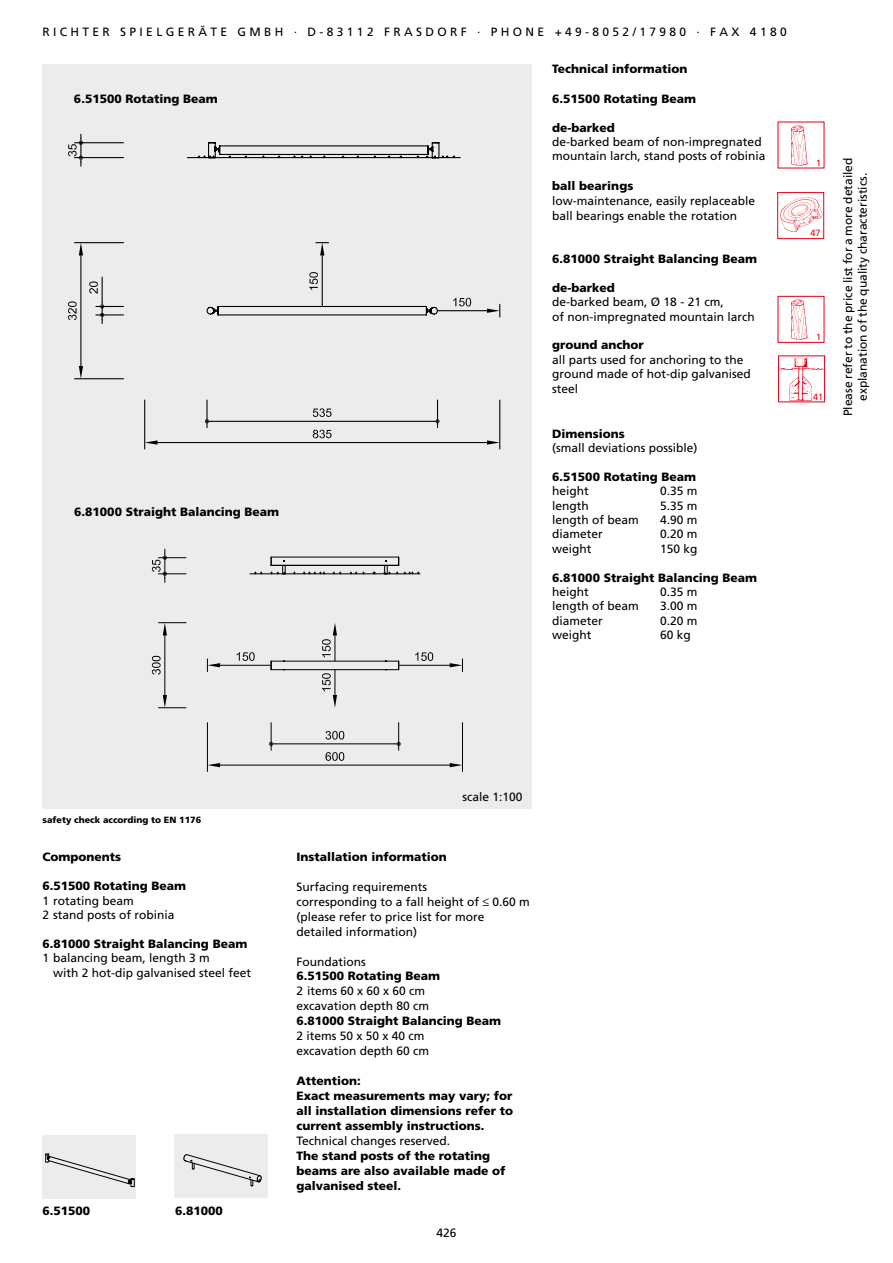
<style>
.page{position:relative;width:893px;height:1263px;background:#fff}
.page>*{position:absolute;margin:0;border:0;box-sizing:border-box;transform-origin:0 0}
.t1{font:12px/14.4px "Frutiger LT";color:#000}
.t2{font:900 12px/15px "Frutiger LT";color:#000}
.t3{font:12px "Frutiger LT";letter-spacing:.28em;color:#000}
.t4{font:900 9px "Frutiger LT";color:#000}
.t5{font:9px "Frutiger LT";color:#e30018}
.s1{font-family:"Script MT Bold"}
</style>
<div class="page">
<img style="left:791px;top:125px;width:17px;height:41px">
<div style="left:778px;top:296px;width:46px;height:47px;border:1px solid #e30018"></div>
<img style="left:791px;top:299px;width:17px;height:41px">
<div style="left:778px;top:355px;width:47px;height:47px;border:1px solid #e30018"></div>
<img style="left:780px;top:356px;width:44px;height:47px">
<div style="left:777px;top:192px;width:47px;height:47px;border:1px solid #e30018"></div>
<img style="left:780px;top:196px;width:45px;height:37px">
<div style="left:43px;top:64px;width:489px;height:744px;background:#ececed"></div>
<div style="left:43px;top:1135px;width:93px;height:64px;background:#ececed"></div>
<svg style="left:45px;top:1153px;width:90px;height:35px"></svg>
<svg style="left:74px;top:133px;width:50px;height:183px"></svg>
<svg style="left:68px;top:139px;width:15px;height:23px"></svg>
<svg style="left:487px;top:309px;width:13px;height:4px"></svg>
<svg style="left:196px;top:142px;width:275px;height:174px"></svg>
<svg style="left:89px;top:277px;width:34px;height:46px"></svg>
<hr style="left:206px;top:400px;width:2px;height:28px;background:#000">
<hr style="left:211px;top:421px;width:222px;height:1px;background:#000">
<svg style="left:205px;top:419px;width:6px;height:4px"></svg>
<svg style="left:433px;top:400px;width:7px;height:28px"></svg>
<svg style="left:313px;top:408px;width:19px;height:9px"></svg>
<hr style="left:144px;top:400px;width:1px;height:49px;background:#000">
<hr style="left:499px;top:400px;width:1px;height:49px;background:#000">
<hr style="left:157px;top:442px;width:330px;height:1px;background:#000">
<svg style="left:145px;top:440px;width:12px;height:5px"></svg>
<svg style="left:487px;top:440px;width:13px;height:5px"></svg>
<svg style="left:313px;top:430px;width:19px;height:8px"></svg>
<hr style="left:75px;top:378px;width:48px;height:1px;background:#000">
<hr style="left:75px;top:242px;width:48px;height:1px;background:#000">
<hr style="left:80px;top:255px;width:1px;height:111px;background:#000">
<svg style="left:79px;top:366px;width:4px;height:13px"></svg>
<svg style="left:79px;top:243px;width:4px;height:12px"></svg>
<svg style="left:68px;top:301px;width:9px;height:19px"></svg>
<div style="left:174px;top:1134px;width:94px;height:64px;background:#ececed"></div>
<svg style="left:184px;top:1154px;width:78px;height:32px"></svg>
<hr style="left:284px;top:669px;width:102px;height:1px;background:#000">
<hr style="left:284px;top:661px;width:102px;height:1px;background:#000">
<svg style="left:385px;top:661px;width:14px;height:10px"></svg>
<svg style="left:271px;top:661px;width:13px;height:9px"></svg>
<svg style="left:322px;top:623px;width:15px;height:38px"></svg>
<svg style="left:322px;top:669px;width:15px;height:39px"></svg>
<hr style="left:220px;top:665px;width:51px;height:1px;background:#000">
<svg style="left:207px;top:659px;width:13px;height:12px"></svg>
<svg style="left:237px;top:652px;width:18px;height:9px"></svg>
<hr style="left:399px;top:665px;width:51px;height:1px;background:#000">
<svg style="left:450px;top:659px;width:13px;height:12px"></svg>
<svg style="left:415px;top:652px;width:18px;height:9px"></svg>
<hr style="left:275px;top:743px;width:119px;height:1px;background:#000">
<svg style="left:269px;top:723px;width:6px;height:27px"></svg>
<svg style="left:394px;top:723px;width:7px;height:27px"></svg>
<svg style="left:326px;top:731px;width:18px;height:9px"></svg>
<hr style="left:164px;top:635px;width:1px;height:60px;background:#000">
<svg style="left:158px;top:622px;width:28px;height:13px"></svg>
<svg style="left:158px;top:695px;width:28px;height:13px"></svg>
<svg style="left:152px;top:656px;width:9px;height:18px"></svg>
<hr style="left:207px;top:723px;width:1px;height:48px;background:#000">
<hr style="left:462px;top:723px;width:1px;height:48px;background:#000">
<hr style="left:220px;top:765px;width:230px;height:1px;background:#000">
<svg style="left:207px;top:763px;width:13px;height:4px"></svg>
<svg style="left:450px;top:763px;width:12px;height:4px"></svg>
<svg style="left:325px;top:752px;width:19px;height:9px"></svg>
<svg style="left:152px;top:549px;width:34px;height:33px"></svg>
<hr style="left:250px;top:573px;width:170px;height:1px;background:#000">
<svg style="left:254px;top:571px;width:9px;height:4px"></svg>
<svg style="left:270px;top:556px;width:150px;height:19px"></svg>
<p class="t3" style="left:43px;top:25px;width:746px">RICHTER SPIELGERÄTE GMBH · D-83112 FRASDORF · PHONE +49-8052/17980 · FAX 4180</p>
<p class="t2" style="left:74px;top:92px;width:145px">6.51500 Rotating Beam</p>
<p class="t2" style="left:74px;top:504px;width:206px">6.81000 Straight Balancing Beam</p>
<p class="t2" style="left:552px;top:62px;width:137px">Technical information</p>
<p class="t2" style="left:552px;top:91px;width:145px">6.51500 Rotating Beam</p>
<p class="t2" style="left:552px;top:120px;width:64px">de-barked</p>
<p class="t1" style="left:552px;top:135px;width:215px">de-barked beam of non-impregnated mountain larch, stand posts of robinia</p>
<p class="t2" style="left:552px;top:178px;width:83px">ball bearings</p>
<p class="t1" style="left:552px;top:193px;width:204px;line-height:15px">low-maintenance, easily replaceable ball bearings enable the rotation</p>
<p class="t2" style="left:552px;top:251px;width:206px">6.81000 Straight Balancing Beam</p>
<p class="t2" style="left:552px;top:280px;width:64px">de-barked</p>
<p class="t1" style="left:552px;top:295px;width:204px">de-barked beam, Ø 18 - 21 cm,<br>of non-impregnated mountain larch</p>
<p class="t2" style="left:552px;top:338px;width:93px">ground anchor</p>
<p class="t1" style="left:552px;top:352px;width:200px">all parts used for anchoring to the ground made of hot-dip galvanised steel</p>
<p class="t2" style="left:552px;top:426px;width:74px">Dimensions</p>
<p class="t1" style="left:552px;top:441px;width:147px">(small deviations possible)</p>
<p class="t2" style="left:552px;top:469px;width:145px">6.51500 Rotating Beam</p>
<p class="t1" style="left:552px;top:484px;width:38px">height</p>
<p class="t1" style="left:660px;top:484px;width:39px">0.35 m</p>
<p class="t1" style="left:552px;top:498px;width:38px">length</p>
<p class="t1" style="left:660px;top:498px;width:39px">5.35 m</p>
<p class="t1" style="left:552px;top:513px;width:88px">length of beam</p>
<p class="t1" style="left:660px;top:513px;width:39px">4.90 m</p>
<p class="t1" style="left:552px;top:527px;width:52px">diameter</p>
<p class="t1" style="left:660px;top:527px;width:39px">0.20 m</p>
<p class="t1" style="left:552px;top:541px;width:41px">weight</p>
<p class="t1" style="left:660px;top:541px;width:39px">150 kg</p>
<p class="t2" style="left:552px;top:570px;width:206px">6.81000 Straight Balancing Beam</p>
<p class="t1" style="left:552px;top:585px;width:38px">height</p>
<p class="t1" style="left:660px;top:585px;width:39px">0.35 m</p>
<p class="t1" style="left:552px;top:599px;width:88px">length of beam</p>
<p class="t1" style="left:660px;top:599px;width:39px">3.00 m</p>
<p class="t1" style="left:552px;top:613px;width:52px">diameter</p>
<p class="t1" style="left:660px;top:613px;width:39px">0.20 m</p>
<p class="t1" style="left:552px;top:628px;width:41px">weight</p>
<p class="t1" style="left:660px;top:628px;width:32px">60 kg</p>
<p class="t5" style="left:816px;top:157px;width:7px">1</p>
<p class="t5" style="left:810px;top:227px;width:12px">47</p>
<p class="t5" style="left:816px;top:331px;width:7px">1</p>
<p class="t5" style="left:813px;top:392px;width:12px">41</p>
<p class="t1" style="left:841px;top:416px;width:260px;text-align:center;rotate:-90deg">Please refer to the price list for a more detailed explanation of the quality characteristics.</p>
<p class="t4" style="left:43px;top:814px;width:160px">safety check according to EN 1176</p>
<p class="t2" style="left:43px;top:849px;width:80px">Components</p>
<p class="t2" style="left:43px;top:878px;width:145px">6.51500 Rotating Beam</p>
<p class="t1" style="left:43px;top:893px;width:133px">1 rotating beam<br>2 stand posts of robinia</p>
<p class="t2" style="left:43px;top:936px;width:206px">6.81000 Straight Balancing Beam</p>
<p class="t1" style="left:53px;top:951px;width:200px;text-indent:-11px">1 balancing beam, length 3 m<br>with 2 hot-dip galvanised steel feet</p>
<p class="t2" style="left:43px;top:1203px;width:49px">6.51500</p>
<p class="t2" style="left:175px;top:1203px;width:49px">6.81000</p>
<p class="t1" style="left:463px;top:789px;width:62px">scale 1:100</p>
<p class="t2" style="left:296px;top:849px;width:152px">Installation information</p>
<p class="t1" style="left:296px;top:879px;width:235px;line-height:15px">Surfacing requirements<br>corresponding to a fall height of <span class="s1">≤</span> 0.60 m (please refer to price list for more detailed information)</p>
<p class="t1" style="left:296px;top:954px;width:71px">Foundations</p>
<p class="t2" style="left:296px;top:968px;width:145px">6.51500 Rotating Beam</p>
<p class="t1" style="left:296px;top:984px;width:134px;line-height:15px">2 items 60 x 60 x 60 cm excavation depth 80 cm</p>
<p class="t2" style="left:296px;top:1013px;width:206px">6.81000 Straight Balancing Beam</p>
<p class="t1" style="left:296px;top:1028px;width:134px;line-height:15px">2 items 50 x 50 x 40 cm excavation depth 60 cm</p>
<p class="t2" style="left:296px;top:1073px;width:218px">Attention:<br>Exact measurements may vary; for all installation dimensions refer to current assembly instructions.</p>
<p class="t1" style="left:296px;top:1133px;width:155px">Technical changes reserved.</p>
<p class="t2" style="left:296px;top:1148px;width:210px">The stand posts of the rotating beams are also available made of galvanised steel.</p>
<p class="t1" style="left:436px;top:1226px;width:22px">426</p>
</div>
